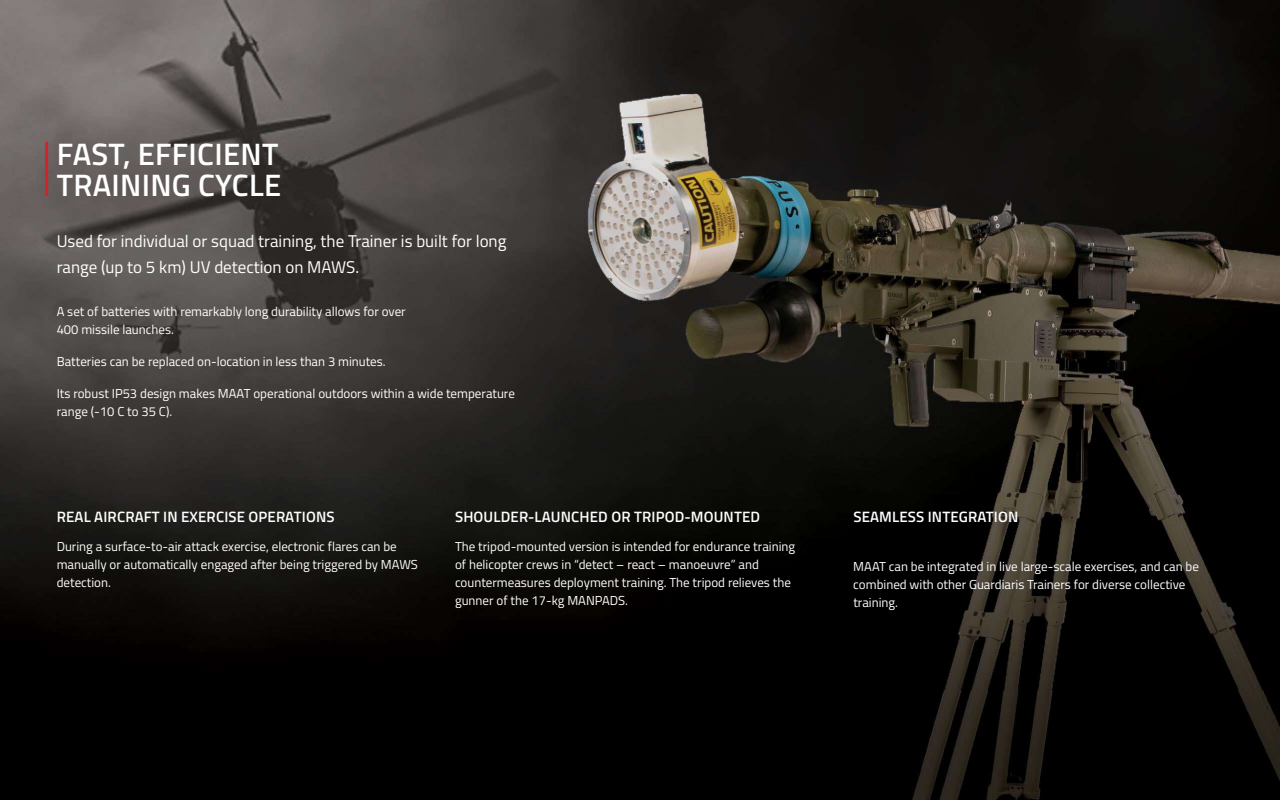
<style>
.page{position:relative;width:1280px;height:800px;background:#fff}
.page>*{position:absolute;margin:0;border:0;box-sizing:border-box;transform-origin:0 0}
.t1{font:600 31px/31px "Titillium";letter-spacing:.01em;color:#fff}
.t2{font:17px/26px "Titillium";color:#fff}
.t3{font:600 15px "Titillium";letter-spacing:.01em;color:#fff}
.t4{font:13px/18px "Titillium Web";color:#fff}
</style>
<div class="page">
<img style="left:0;top:0;width:1280px;height:800px">
<hr style="left:45px;top:142px;width:3px;height:54px;background:#d2232a">
<h1 class="t1" style="left:57px;top:137px;width:226px">FAST, EFFICIENT<br>TRAINING CYCLE</h1>
<h2 class="t2" style="left:57px;top:227px;width:451px">Used for individual or squad training, the Trainer is built for long range (up to 5 km) UV detection on MAWS.</h2>
<p class="t4" style="left:57px;top:302px;width:351px">A set of batteries with remarkably long durability allows for over<br>400 missile launches.</p>
<p class="t4" style="left:57px;top:352px;width:331px">Batteries can be replaced on-location in less than 3 minutes.</p>
<p class="t4" style="left:57px;top:384px;width:460px">Its robust IP53 design makes MAAT operational outdoors within a wide temperature range (-10 C to 35 C).</p>
<p class="t3" style="left:57px;top:505px;width:279px">REAL AIRCRAFT IN EXERCISE OPERATIONS</p>
<p class="t4" style="left:57px;top:537px;width:363px">During a surface-to-air attack exercise, electronic flares can be manually or automatically engaged after being triggered by MAWS detection.</p>
<p class="t3" style="left:455px;top:505px;width:307px">SHOULDER-LAUNCHED OR TRIPOD-MOUNTED</p>
<p class="t4" style="left:455px;top:537px;width:342px">The tripod-mounted version is intended for endurance training of helicopter crews in “detect – react – manoeuvre” and countermeasures deployment training. The tripod relieves the gunner of the 17-kg MANPADS.</p>
<p class="t3" style="left:853px;top:505px;width:166px">SEAMLESS INTEGRATION</p>
<p class="t4" style="left:853px;top:557px;width:347px">MAAT can be integrated in live large-scale exercises, and can be combined with other Guardiaris Trainers for diverse collective training.</p>
</div>
